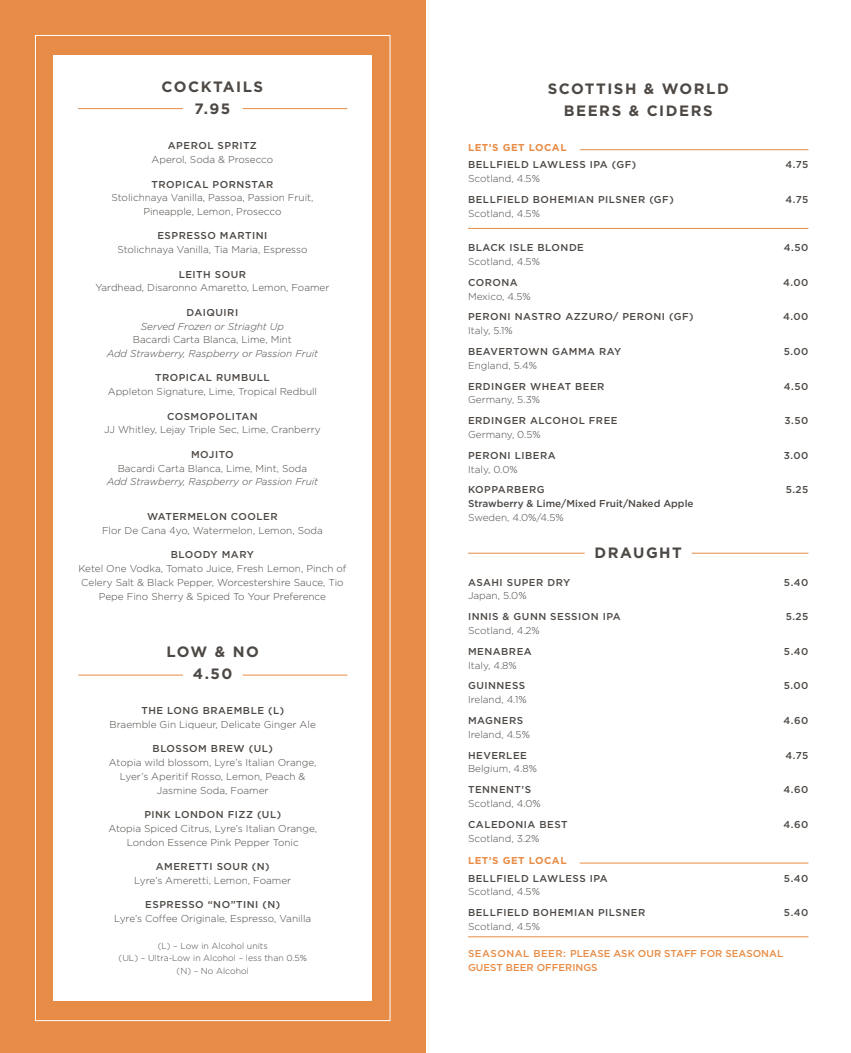
<style>
.page{position:relative;width:851px;height:1053px;background:#fff}
.page>*{position:absolute;margin:0;border:0;box-sizing:border-box;transform-origin:0 0}
.t1{font:700 15px/22.5px "Gotham";letter-spacing:.1em;color:#4d4844;text-align:center}
.t2{font:300 10px/13.8px "Gotham";color:#4d4844;text-align:center}
.t3{font:500 10px "Gotham";letter-spacing:.05em;color:#4d4844}
.t4{font:italic 300 10px "Gotham";color:#4d4844}
.t5{font:500 10px/13.8px "Gotham";color:#e78c46}
.t6{font:500 10px "Gotham";color:#4d4844}
.t7{font:700 10px "Gotham";letter-spacing:.05em;color:#e78c46}
.t8{font:300 8.75px/12.5px "Gotham";color:#4d4844;text-align:center}
</style>
<div class="page">
<hr style="left:468px;top:552px;width:340px;height:1px;background:#e78c46">
<div style="left:0;top:0;width:425px;height:1052px;background:#e78c46"></div>
<div style="left:53px;top:55px;width:319px;height:945px;background:#fff"></div>
<hr style="left:579px;top:149px;width:229px;height:1px;background:#e78c46">
<hr style="left:468px;top:228px;width:340px;height:1px;background:#e78c46">
<hr style="left:468px;top:936px;width:340px;height:1px;background:#e78c46">
<hr style="left:78px;top:674px;width:105px;height:1px;background:#e78c46">
<hr style="left:243px;top:674px;width:104px;height:1px;background:#e78c46">
<div style="left:584px;top:547px;width:107px;height:12px;background:#fff"></div>
<hr style="left:579px;top:862px;width:229px;height:1px;background:#e78c46">
<hr style="left:78px;top:108px;width:105px;height:1px;background:#e78c46">
<hr style="left:242px;top:108px;width:105px;height:1px;background:#e78c46">
<h1 class="t1" style="left:162px;top:75px;width:103px">COCKTAILS<br>7.95</h1>
<p class="t3" style="left:168px;top:140px;width:91px">APEROL SPRITZ</p>
<p class="t2" style="left:152px;top:152px;width:123px">Aperol, Soda &amp; Prosecco</p>
<p class="t3" style="left:151px;top:178px;width:123px">TROPICAL PORNSTAR</p>
<p class="t2" style="left:111px;top:191px;width:203px">Stolichnaya Vanilla, Passoa, Passion Fruit,<br>Pineapple, Lemon, Prosecco</p>
<p class="t3" style="left:157px;top:230px;width:111px">ESPRESSO MARTINI</p>
<p class="t2" style="left:117px;top:242px;width:191px">Stolichnaya Vanilla, Tia Maria, Espresso</p>
<p class="t3" style="left:179px;top:268px;width:69px">LEITH SOUR</p>
<p class="t2" style="left:95px;top:281px;width:235px">Yardhead, Disaronno Amaretto, Lemon, Foamer</p>
<p class="t3" style="left:187px;top:306px;width:53px">DAIQUIRI</p>
<p class="t4" style="left:141px;top:319px;width:145px">Served Frozen or Striaght Up</p>
<p class="t2" style="left:133px;top:332px;width:160px">Bacardi Carta Blanca, Lime, Mint</p>
<p class="t4" style="left:107px;top:347px;width:213px">Add Strawberry, Raspberry or Passion Fruit</p>
<p class="t3" style="left:155px;top:372px;width:116px">TROPICAL RUMBULL</p>
<p class="t2" style="left:108px;top:384px;width:211px">Appleton Signature, Lime, Tropical Redbull</p>
<p class="t3" style="left:167px;top:410px;width:92px">COSMOPOLITAN</p>
<p class="t2" style="left:104px;top:422px;width:218px">JJ Whitley, Lejay Triple Sec, Lime, Cranberry</p>
<p class="t3" style="left:191px;top:448px;width:44px">MOJITO</p>
<p class="t2" style="left:118px;top:461px;width:191px">Bacardi Carta Blanca, Lime, Mint, Soda</p>
<p class="t4" style="left:107px;top:475px;width:213px">Add Strawberry, Raspberry or Passion Fruit</p>
<p class="t3" style="left:147px;top:511px;width:132px">WATERMELON COOLER</p>
<p class="t2" style="left:102px;top:523px;width:222px">Flor De Cana 4yo, Watermelon, Lemon, Soda</p>
<p class="t3" style="left:171px;top:549px;width:85px">BLOODY MARY</p>
<p class="t2" style="left:78px;top:561px;width:270px">Ketel One Vodka, Tomato Juice, Fresh Lemon, Pinch of<br>Celery Salt &amp; Black Pepper, Worcestershire Sauce, Tio<br>Pepe Fino Sherry &amp; Spiced To Your Preference</p>
<h1 class="t1" style="left:166px;top:640px;width:94px">LOW &amp; NO<br>4.50</h1>
<p class="t3" style="left:141px;top:705px;width:144px">THE LONG BRAEMBLE (L)</p>
<p class="t2" style="left:110px;top:717px;width:208px">Braemble Gin Liqueur, Delicate Ginger Ale</p>
<p class="t3" style="left:152px;top:743px;width:122px">BLOSSOM BREW (UL)</p>
<p class="t2" style="left:109px;top:755px;width:209px">Atopia wild blossom, Lyre’s Italian Orange,<br>Lyer’s Aperitif Rosso, Lemon, Peach &amp;<br>Jasmine Soda, Foamer</p>
<p class="t3" style="left:144px;top:808px;width:138px">PINK LONDON FIZZ (UL)</p>
<p class="t2" style="left:108px;top:821px;width:210px">Atopia Spiced Citrus, Lyre’s Italian Orange,<br>London Essence Pink Pepper Tonic</p>
<p class="t3" style="left:156px;top:860px;width:115px">AMERETTI SOUR (N)</p>
<p class="t2" style="left:134px;top:872px;width:158px">Lyre’s Ameretti, Lemon, Foamer</p>
<p class="t3" style="left:145px;top:898px;width:136px">ESPRESSO “NO”TINI (N)</p>
<p class="t2" style="left:114px;top:911px;width:199px">Lyre’s Coffee Originale, Espresso, Vanilla</p>
<p class="t8" style="left:118px;top:938px;width:190px">(L) – Low in Alcohol units<br>(UL) – Ultra-Low in Alcohol – less than 0.5% (N) – No Alcohol</p>
<h1 class="t1" style="left:547px;top:77px;width:182px">SCOTTISH &amp; WORLD<br>BEERS &amp; CIDERS</h1>
<p class="t7" style="left:468px;top:141px;width:100px">LET’S GET LOCAL</p>
<p class="t3" style="left:468px;top:159px;width:170px">BELLFIELD LAWLESS IPA (GF)</p>
<p class="t3" style="left:785px;top:159px;width:24px">4.75</p>
<p class="t2" style="left:468px;top:171px;width:73px">Scotland, 4.5%</p>
<p class="t3" style="left:468px;top:193px;width:207px">BELLFIELD BOHEMIAN PILSNER (GF)</p>
<p class="t3" style="left:785px;top:193px;width:24px">4.75</p>
<p class="t2" style="left:468px;top:206px;width:73px">Scotland, 4.5%</p>
<p class="t3" style="left:468px;top:242px;width:117px">BLACK ISLE BLONDE</p>
<p class="t3" style="left:783px;top:242px;width:26px">4.50</p>
<p class="t2" style="left:468px;top:254px;width:73px">Scotland, 4.5%</p>
<p class="t3" style="left:468px;top:276px;width:51px">CORONA</p>
<p class="t3" style="left:783px;top:276px;width:27px">4.00</p>
<p class="t2" style="left:468px;top:289px;width:64px">Mexico, 4.5%</p>
<p class="t3" style="left:468px;top:311px;width:227px">PERONI NASTRO AZZURO/ PERONI (GF)</p>
<p class="t3" style="left:783px;top:311px;width:27px">4.00</p>
<p class="t2" style="left:468px;top:323px;width:46px">Italy, 5.1%</p>
<p class="t3" style="left:468px;top:346px;width:155px">BEAVERTOWN GAMMA RAY</p>
<p class="t3" style="left:783px;top:346px;width:26px">5.00</p>
<p class="t2" style="left:468px;top:358px;width:70px">England, 5.4%</p>
<p class="t3" style="left:468px;top:380px;width:138px">ERDINGER WHEAT BEER</p>
<p class="t3" style="left:783px;top:380px;width:26px">4.50</p>
<p class="t2" style="left:468px;top:392px;width:73px">Germany, 5.3%</p>
<p class="t3" style="left:468px;top:415px;width:151px">ERDINGER ALCOHOL FREE</p>
<p class="t3" style="left:784px;top:415px;width:25px">3.50</p>
<p class="t2" style="left:468px;top:427px;width:74px">Germany, 0.5%</p>
<p class="t3" style="left:468px;top:449px;width:89px">PERONI LIBERA</p>
<p class="t3" style="left:783px;top:449px;width:26px">3.00</p>
<p class="t2" style="left:468px;top:462px;width:51px">Italy, 0.0%</p>
<p class="t3" style="left:468px;top:484px;width:78px">KOPPARBERG</p>
<p class="t3" style="left:785px;top:484px;width:24px">5.25</p>
<p class="t6" style="left:468px;top:498px;width:227px">Strawberry &amp; Lime/Mixed Fruit/Naked Apple</p>
<p class="t2" style="left:468px;top:510px;width:97px">Sweden, 4.0%/4.5%</p>
<h1 class="t1" style="left:594px;top:541px;width:89px">DRAUGHT</h1>
<p class="t3" style="left:468px;top:576px;width:104px">ASAHI SUPER DRY</p>
<p class="t3" style="left:783px;top:576px;width:26px">5.40</p>
<p class="t2" style="left:468px;top:588px;width:60px">Japan, 5.0%</p>
<p class="t3" style="left:468px;top:611px;width:154px">INNIS &amp; GUNN SESSION IPA</p>
<p class="t3" style="left:785px;top:611px;width:24px">5.25</p>
<p class="t2" style="left:468px;top:623px;width:73px">Scotland, 4.2%</p>
<p class="t3" style="left:468px;top:645px;width:65px">MENABREA</p>
<p class="t3" style="left:783px;top:645px;width:26px">5.40</p>
<p class="t2" style="left:468px;top:657px;width:50px">Italy, 4.8%</p>
<p class="t3" style="left:468px;top:680px;width:59px">GUINNESS</p>
<p class="t3" style="left:783px;top:680px;width:26px">5.00</p>
<p class="t2" style="left:468px;top:692px;width:60px">Ireland, 4.1%</p>
<p class="t3" style="left:468px;top:714px;width:57px">MAGNERS</p>
<p class="t3" style="left:783px;top:714px;width:26px">4.60</p>
<p class="t2" style="left:468px;top:727px;width:63px">Ireland, 4.5%</p>
<p class="t3" style="left:468px;top:749px;width:60px">HEVERLEE</p>
<p class="t3" style="left:785px;top:749px;width:24px">4.75</p>
<p class="t2" style="left:468px;top:761px;width:71px">Belgium, 4.8%</p>
<p class="t3" style="left:468px;top:784px;width:65px">TENNENT’S</p>
<p class="t3" style="left:783px;top:784px;width:26px">4.60</p>
<p class="t2" style="left:468px;top:796px;width:74px">Scotland, 4.0%</p>
<p class="t3" style="left:468px;top:818px;width:101px">CALEDONIA BEST</p>
<p class="t3" style="left:783px;top:818px;width:26px">4.60</p>
<p class="t2" style="left:468px;top:830px;width:73px">Scotland, 3.2%</p>
<p class="t7" style="left:468px;top:854px;width:100px">LET’S GET LOCAL</p>
<p class="t3" style="left:468px;top:872px;width:141px">BELLFIELD LAWLESS IPA</p>
<p class="t3" style="left:783px;top:872px;width:26px">5.40</p>
<p class="t2" style="left:468px;top:884px;width:73px">Scotland, 4.5%</p>
<p class="t3" style="left:468px;top:906px;width:179px">BELLFIELD BOHEMIAN PILSNER</p>
<p class="t3" style="left:783px;top:906px;width:26px">5.40</p>
<p class="t2" style="left:468px;top:919px;width:73px">Scotland, 4.5%</p>
<p class="t5" style="left:468px;top:946px;width:316px">SEASONAL BEER: PLEASE ASK OUR STAFF FOR SEASONAL<br>GUEST BEER OFFERINGS</p>
</div>
